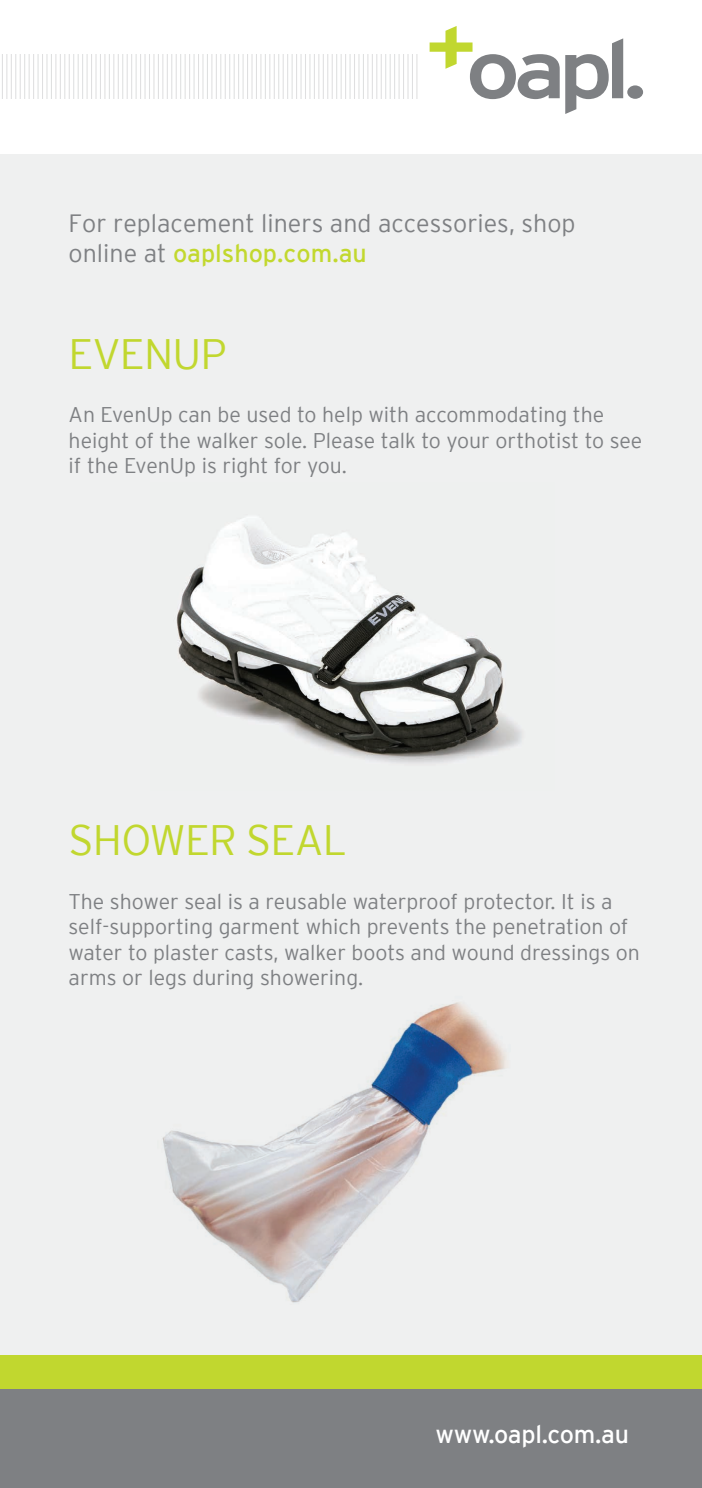
<style>
.page{position:relative;width:702px;height:1488px;background:#fff}
.page>*{position:absolute;margin:0;border:0;box-sizing:border-box;transform-origin:0 0}
.t1{font:300 42.5px "Interstate";letter-spacing:-.02em;color:#c1d72f}
.t2{font:300 25px/30px "Interstate";color:#7e8083}
.t3{font:25px "Interstate";letter-spacing:-.01em;color:#fff}
.t4{font:300 21.25px/25.5px "Interstate";color:#7e8083}
.s1{font-weight:400;color:#c2d82e}
</style>
<div class="page">
<div style="left:0;top:154px;width:701px;height:1222px;background:#eff0f0"></div>
<div style="left:0;top:1388px;width:701px;height:100px;background:#7e8083"></div>
<hr style="left:2px;top:55px;width:1px;height:43px;background:#7e8083">
<hr style="left:6px;top:55px;width:1px;height:43px;background:#7e8083">
<hr style="left:11px;top:55px;width:1px;height:43px;background:#7e8083">
<hr style="left:15px;top:55px;width:1px;height:43px;background:#7e8083">
<hr style="left:20px;top:55px;width:1px;height:43px;background:#7e8083">
<hr style="left:24px;top:55px;width:1px;height:43px;background:#7e8083">
<hr style="left:29px;top:55px;width:1px;height:43px;background:#7e8083">
<hr style="left:33px;top:55px;width:1px;height:43px;background:#7e8083">
<hr style="left:37px;top:55px;width:2px;height:43px;background:#7e8083">
<hr style="left:42px;top:55px;width:1px;height:43px;background:#7e8083">
<hr style="left:46px;top:55px;width:2px;height:43px;background:#7e8083">
<hr style="left:51px;top:55px;width:1px;height:43px;background:#7e8083">
<hr style="left:55px;top:55px;width:1px;height:43px;background:#7e8083">
<hr style="left:60px;top:55px;width:1px;height:43px;background:#7e8083">
<hr style="left:64px;top:55px;width:1px;height:43px;background:#7e8083">
<hr style="left:69px;top:55px;width:1px;height:43px;background:#7e8083">
<hr style="left:73px;top:55px;width:1px;height:43px;background:#7e8083">
<hr style="left:77px;top:55px;width:2px;height:43px;background:#7e8083">
<hr style="left:82px;top:55px;width:1px;height:43px;background:#7e8083">
<hr style="left:86px;top:55px;width:2px;height:43px;background:#7e8083">
<hr style="left:91px;top:55px;width:1px;height:43px;background:#7e8083">
<hr style="left:95px;top:55px;width:2px;height:43px;background:#7e8083">
<hr style="left:100px;top:55px;width:1px;height:43px;background:#7e8083">
<hr style="left:104px;top:55px;width:1px;height:43px;background:#7e8083">
<hr style="left:109px;top:55px;width:1px;height:43px;background:#7e8083">
<hr style="left:113px;top:55px;width:1px;height:43px;background:#7e8083">
<hr style="left:118px;top:55px;width:1px;height:43px;background:#7e8083">
<hr style="left:122px;top:55px;width:1px;height:43px;background:#7e8083">
<hr style="left:126px;top:55px;width:2px;height:43px;background:#7e8083">
<hr style="left:131px;top:55px;width:1px;height:43px;background:#7e8083">
<hr style="left:135px;top:55px;width:2px;height:43px;background:#7e8083">
<hr style="left:140px;top:55px;width:1px;height:43px;background:#7e8083">
<hr style="left:144px;top:55px;width:2px;height:43px;background:#7e8083">
<hr style="left:149px;top:55px;width:1px;height:43px;background:#7e8083">
<hr style="left:153px;top:55px;width:1px;height:43px;background:#7e8083">
<hr style="left:158px;top:55px;width:1px;height:43px;background:#7e8083">
<hr style="left:162px;top:55px;width:1px;height:43px;background:#7e8083">
<hr style="left:167px;top:55px;width:1px;height:43px;background:#7e8083">
<hr style="left:171px;top:55px;width:1px;height:43px;background:#7e8083">
<hr style="left:175px;top:55px;width:2px;height:43px;background:#7e8083">
<hr style="left:180px;top:55px;width:1px;height:43px;background:#7e8083">
<hr style="left:184px;top:55px;width:2px;height:43px;background:#7e8083">
<hr style="left:189px;top:55px;width:1px;height:43px;background:#7e8083">
<hr style="left:193px;top:55px;width:2px;height:43px;background:#7e8083">
<hr style="left:198px;top:55px;width:1px;height:43px;background:#7e8083">
<hr style="left:202px;top:55px;width:1px;height:43px;background:#7e8083">
<hr style="left:207px;top:55px;width:1px;height:43px;background:#7e8083">
<hr style="left:211px;top:55px;width:1px;height:43px;background:#7e8083">
<hr style="left:216px;top:55px;width:1px;height:43px;background:#7e8083">
<hr style="left:220px;top:55px;width:1px;height:43px;background:#7e8083">
<hr style="left:224px;top:55px;width:2px;height:43px;background:#7e8083">
<hr style="left:229px;top:55px;width:1px;height:43px;background:#7e8083">
<hr style="left:233px;top:55px;width:2px;height:43px;background:#7e8083">
<hr style="left:238px;top:55px;width:1px;height:43px;background:#7e8083">
<hr style="left:242px;top:55px;width:1px;height:43px;background:#7e8083">
<hr style="left:247px;top:55px;width:1px;height:43px;background:#7e8083">
<hr style="left:251px;top:55px;width:1px;height:43px;background:#7e8083">
<hr style="left:256px;top:55px;width:1px;height:43px;background:#7e8083">
<hr style="left:260px;top:55px;width:1px;height:43px;background:#7e8083">
<hr style="left:265px;top:55px;width:1px;height:43px;background:#7e8083">
<hr style="left:269px;top:55px;width:1px;height:43px;background:#7e8083">
<hr style="left:273px;top:55px;width:2px;height:43px;background:#7e8083">
<hr style="left:278px;top:55px;width:1px;height:43px;background:#7e8083">
<hr style="left:282px;top:55px;width:2px;height:43px;background:#7e8083">
<hr style="left:287px;top:55px;width:1px;height:43px;background:#7e8083">
<hr style="left:291px;top:55px;width:1px;height:43px;background:#7e8083">
<hr style="left:296px;top:55px;width:1px;height:43px;background:#7e8083">
<hr style="left:300px;top:55px;width:1px;height:43px;background:#7e8083">
<hr style="left:305px;top:55px;width:1px;height:43px;background:#7e8083">
<hr style="left:309px;top:55px;width:1px;height:43px;background:#7e8083">
<hr style="left:314px;top:55px;width:1px;height:43px;background:#7e8083">
<hr style="left:318px;top:55px;width:1px;height:43px;background:#7e8083">
<hr style="left:322px;top:55px;width:2px;height:43px;background:#7e8083">
<hr style="left:327px;top:55px;width:1px;height:43px;background:#7e8083">
<hr style="left:331px;top:55px;width:2px;height:43px;background:#7e8083">
<hr style="left:336px;top:55px;width:1px;height:43px;background:#7e8083">
<hr style="left:340px;top:55px;width:1px;height:43px;background:#7e8083">
<hr style="left:345px;top:55px;width:1px;height:43px;background:#7e8083">
<hr style="left:349px;top:55px;width:1px;height:43px;background:#7e8083">
<hr style="left:354px;top:55px;width:1px;height:43px;background:#7e8083">
<hr style="left:358px;top:55px;width:1px;height:43px;background:#7e8083">
<hr style="left:363px;top:55px;width:1px;height:43px;background:#7e8083">
<hr style="left:367px;top:55px;width:1px;height:43px;background:#7e8083">
<hr style="left:371px;top:55px;width:2px;height:43px;background:#7e8083">
<hr style="left:376px;top:55px;width:1px;height:43px;background:#7e8083">
<hr style="left:380px;top:55px;width:2px;height:43px;background:#7e8083">
<hr style="left:385px;top:55px;width:1px;height:43px;background:#7e8083">
<hr style="left:389px;top:55px;width:1px;height:43px;background:#7e8083">
<hr style="left:394px;top:55px;width:1px;height:43px;background:#7e8083">
<hr style="left:398px;top:55px;width:1px;height:43px;background:#7e8083">
<hr style="left:403px;top:55px;width:1px;height:43px;background:#7e8083">
<hr style="left:407px;top:55px;width:1px;height:43px;background:#7e8083">
<hr style="left:411px;top:55px;width:2px;height:43px;background:#7e8083">
<hr style="left:416px;top:55px;width:1px;height:43px;background:#7e8083">
<div style="left:627px;top:85px;width:16px;height:14px;background:#7e8083;border-radius:50%"></div>
<svg style="left:429px;top:26px;width:194px;height:88px"></svg>
<img style="left:176px;top:517px;width:346px;height:246px">
<div style="left:0;top:1354px;width:701px;height:34px;background:#c1d72f"></div>
<img style="left:162px;top:1002px;width:344px;height:301px">
<p class="t2" style="left:69px;top:208px;width:508px">For replacement liners and accessories, shop online at <span class="s1">oaplshop.com.au</span></p>
<h1 class="t1" style="left:69px;top:330px;width:160px">EVENUP</h1>
<p class="t4" style="left:69px;top:402px;width:575px">An EvenUp can be used to help with accommodating the height of the walker sole. Please talk to your orthotist to see if the EvenUp is right for you.</p>
<h1 class="t1" style="left:69px;top:816px;width:280px">SHOWER SEAL</h1>
<p class="t4" style="left:69px;top:888px;width:572px">The shower seal is a reusable waterproof protector. It is a self-supporting garment which prevents the penetration of water to plaster casts, walker boots and wound dressings on arms or legs during showering.</p>
<p class="t3" style="left:435px;top:1419px;width:195px">www.oapl.com.au</p>
</div>
